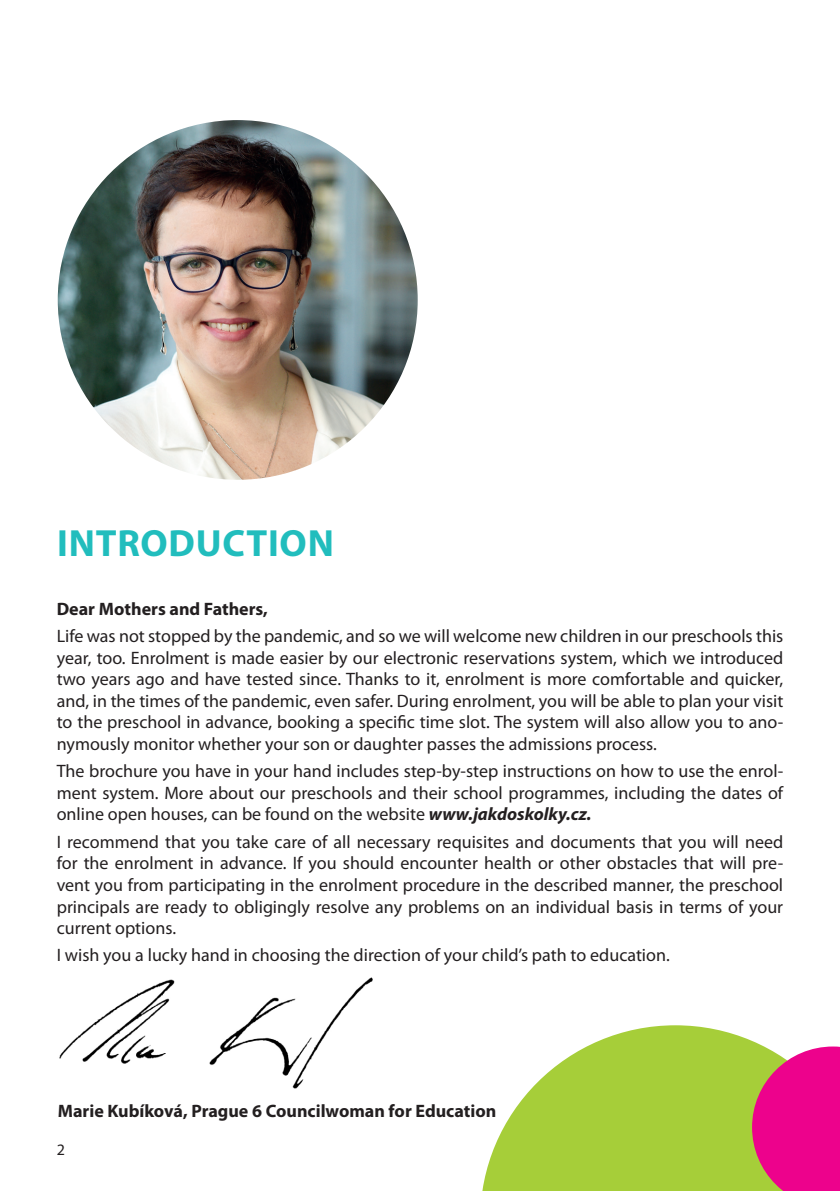
<style>
.page{position:relative;width:840px;height:1191px;background:#fff}
.page>*{position:absolute;margin:0;border:0;box-sizing:border-box;transform-origin:0 0}
.t1{font:700 38px "Myriad Pro";letter-spacing:.02em;color:#21bdbd}
.t2{font:18px/21.6px "Myriad Pro";color:#231f20;text-align:justify}
.t3{font:700 18px "Myriad Pro";color:#231f20}
.t4{font:16px "Myriad Pro";color:#231f20}
.s1{font-weight:700;font-style:italic}
</style>
<div class="page">
<img style="left:59px;top:977px;width:314px;height:112px">
<img style="left:58px;top:120px;width:359px;height:360px;border-radius:180px">
<svg style="left:482px;top:1025px;width:281px;height:166px;fill:#a6ce39"></svg>
<svg style="left:751px;top:1046px;width:88px;height:145px"></svg>
<p class="t1" style="left:57px;top:518px;width:278px">INTRODUCTION</p>
<p class="t3" style="left:57px;top:597px;width:212px">Dear Mothers and Fathers,</p>
<p class="t2" style="left:57px;top:625px;width:727px">Life was not stopped by the pandemic, and so we will welcome new children in our preschools this year, too. Enrolment is made easier by our electronic reservations system, which we introduced two years ago and have tested since. Thanks to it, enrolment is more comfortable and quicker, and, in the times of the pandemic, even safer. During enrolment, you will be able to plan your visit to the preschool in advance, booking a specific time slot. The system will also allow you to ano&shy;nymously monitor whether your son or daughter passes the admissions process.</p>
<p class="t2" style="left:57px;top:760px;width:727px">The brochure you have in your hand includes step-by-step instructions on how to use the enrol&shy;ment system. More about our preschools and their school programmes, including the dates of online open houses, can be found on the website <span class="s1">www.jakdoskolky.cz.</span></p>
<p class="t2" style="left:57px;top:830px;width:727px">I recommend that you take care of all necessary requisites and documents that you will need for the enrolment in advance. If you should encounter health or other obstacles that will pre&shy;vent you from participating in the enrolment procedure in the described manner, the preschool principals are ready to obligingly resolve any problems on an individual basis in terms of your current options.</p>
<p class="t2" style="left:57px;top:944px;width:614px">I wish you a lucky hand in choosing the direction of your child’s path to education.</p>
<p class="t3" style="left:58px;top:1099px;width:440px">Marie Kubíková, Prague 6 Councilwoman for Education</p>
<p class="t4" style="left:57px;top:1140px;width:10px">2</p>
</div>
